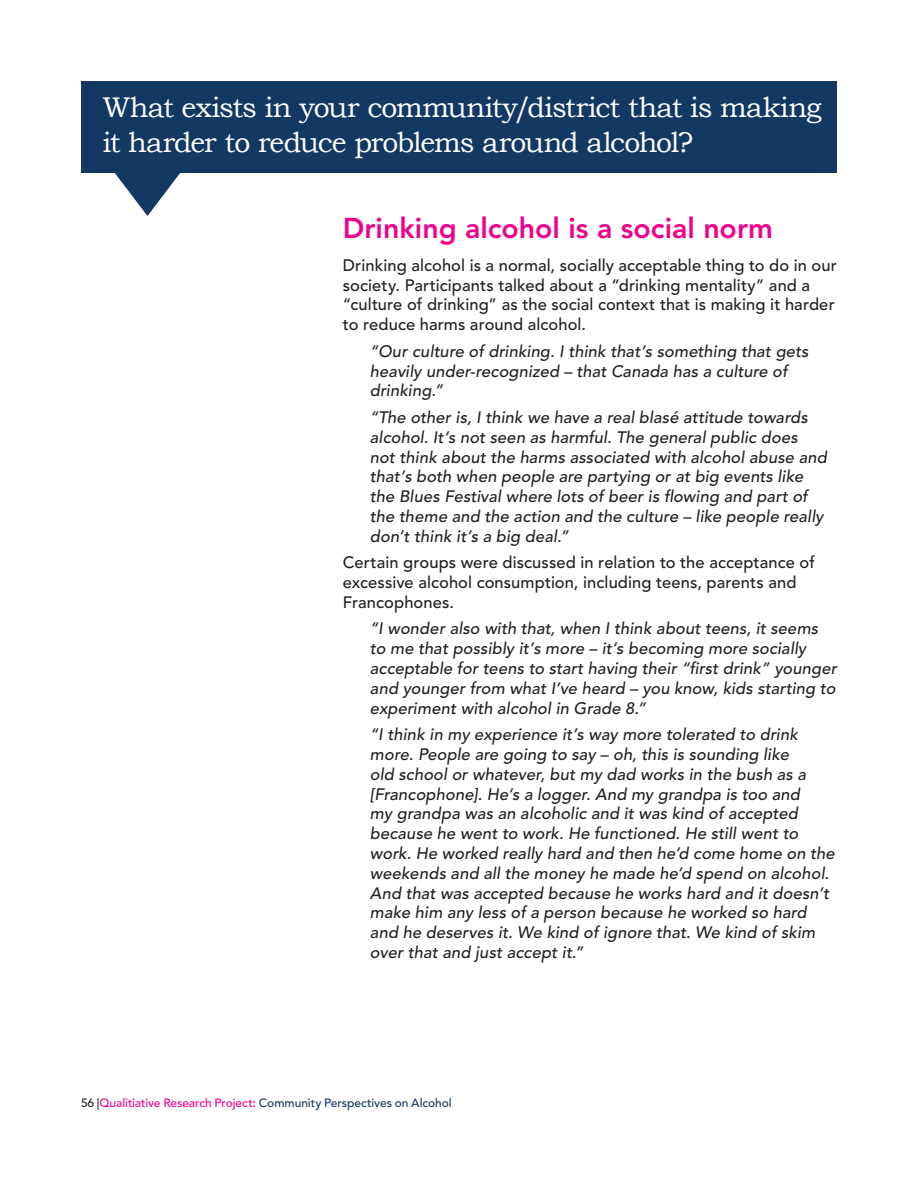
<style>
.page{position:relative;width:918px;height:1188px;background:#fff}
.page>*{position:absolute;margin:0;border:0;box-sizing:border-box;transform-origin:0 0}
.t1{font:28.5px/34.2px "Bookman Old Style";letter-spacing:-.03em;color:#fff}
.t2{font:800 28.5px "Avenir LT Std";color:#ed028c}
.t3{font:italic 500 16.5px/19.8px "Avenir LT Std";letter-spacing:.01em;color:#231f20}
.t4{font:500 16.5px/19.8px "Avenir LT Std";letter-spacing:.005em;color:#231f20}
.t5{font:500 12px "Avenir LT Std";letter-spacing:-.005em;color:#133863}
.s1{color:#231f20}
.s2{color:#ed028c}
.s3{font-weight:800;color:#ed028c}
</style>
<div class="page">
<div style="left:81px;top:81px;width:756px;height:91px;background:#133863"></div>
<svg style="left:113px;top:172px;width:69px;height:44px"></svg>
<h1 class="t1" style="left:103px;top:91px;width:720px">What exists in your community/district that is making it harder to reduce problems around alcohol?</h1>
<h1 class="t2" style="left:343px;top:211px;width:432px">Drinking alcohol is a social norm</h1>
<p class="t4" style="left:343px;top:256px;width:496px">Drinking alcohol is a normal, socially acceptable thing to do in our society. Participants talked about a “drinking mentality” and a “culture of drinking” as the social context that is making it harder to reduce harms around alcohol.</p>
<p class="t3" style="left:370px;top:342px;width:440px">“Our culture of drinking. I think that’s something that gets heavily under-recognized – that Canada has a culture of drinking.”</p>
<p class="t3" style="left:370px;top:408px;width:458px">“The other is, I think we have a real blasé attitude towards alcohol. It’s not seen as harmful. The general public does not think about the harms associated with alcohol abuse and that’s both when people are partying or at big events like the Blues Festival where lots of beer is flowing and part of the theme and the action and the culture – like people really don’t think it’s a big deal.”</p>
<p class="t4" style="left:343px;top:553px;width:474px">Certain groups were discussed in relation to the acceptance of excessive alcohol consumption, including teens, parents and<br>Francophones.</p>
<p class="t3" style="left:370px;top:619px;width:469px">“I wonder also with that, when I think about teens, it seems to me that possibly it’s more – it’s becoming more socially acceptable for teens to start having their “first drink” younger and younger from what I’ve heard – you know, kids starting to experiment with alcohol in Grade 8.”</p>
<p class="t3" style="left:370px;top:725px;width:466px">“I think in my experience it’s way more tolerated to drink more. People are going to say – oh, this is sounding like<br>old school or whatever, but my dad works in the bush as a [Francophone]. He’s a logger. And my grandpa is too and<br>my grandpa was an alcoholic and it was kind of accepted because he went to work. He functioned. He still went to work. He worked really hard and then he’d come home on the weekends and all the money he made he’d spend on alcohol.<br>And that was accepted because he works hard and it doesn’t make him any less of a person because he worked so hard and he deserves it. We kind of ignore that. We kind of skim over that and just accept it.”</p>
<p class="t5" style="left:81px;top:1096px;width:372px"><span class="s1">56 |</span><span class="s2">Qualitiative Research Project</span><span class="s3">:</span> Community Perspectives on Alcohol</p>
</div>
